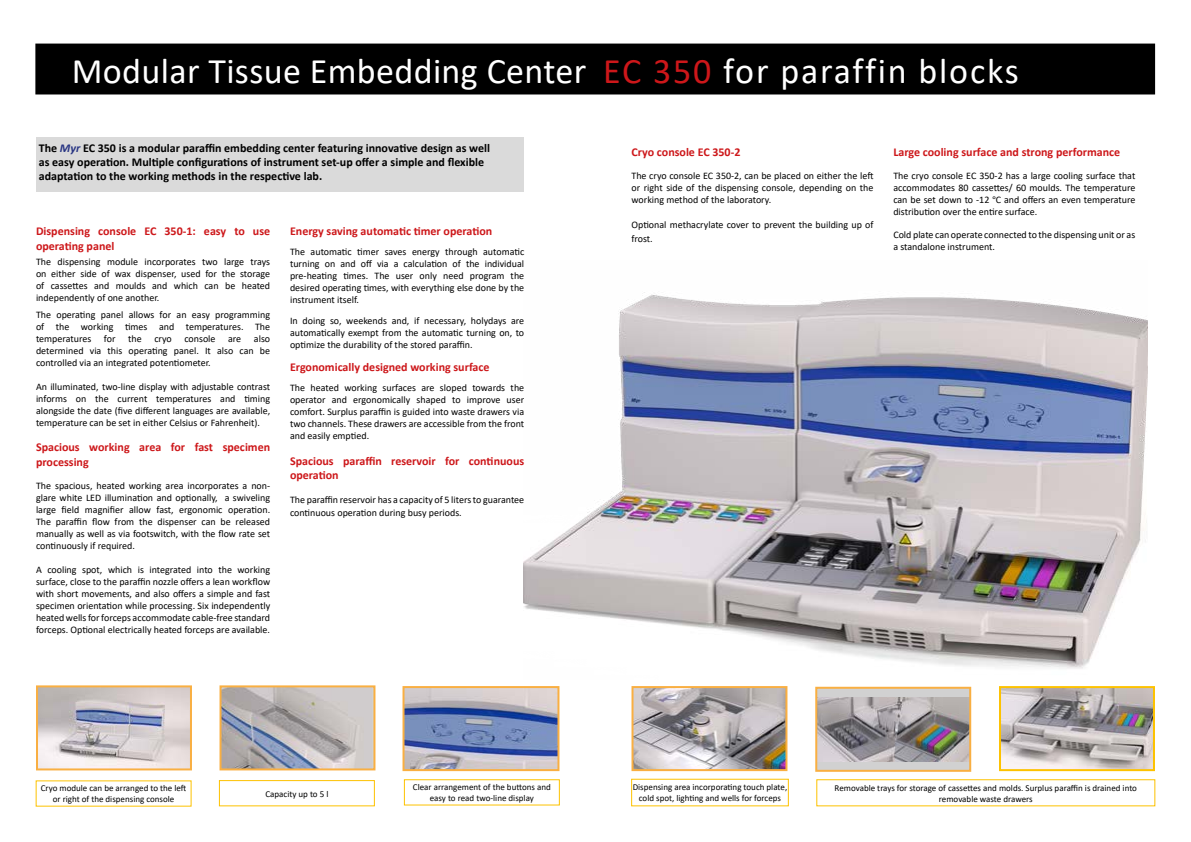
<style>
.page{position:relative;width:1191px;height:842px;background:#fff}
.page>*{position:absolute;margin:0;border:0;box-sizing:border-box;transform-origin:0 0}
.t1{font:36px "Calibri";letter-spacing:.01em;color:#fff}
.t2{font:700 12px/14.4px "Calibri";color:#cd171a}
.t3{font:700 12px/14.4px "Calibri";color:#000}
.t4{font:10px/12px "Calibri";color:#000;text-align:justify}
.t5{font:9px/11px "Calibri";color:#000;text-align:center}
.s1{color:#cd171a}
.s2{font-style:italic;color:#283583}
.s3{font-family:"Minion Pro"}
</style>
<div class="page">
<img style="left:39px;top:688px;width:150px;height:79px">
<div style="left:36px;top:685px;width:156px;height:85px;border:2px solid #f9af42"></div>
<img style="left:222px;top:688px;width:149px;height:79px">
<div style="left:219px;top:685px;width:156px;height:85px;border:2px solid #f9af42"></div>
<img style="left:405px;top:689px;width:151px;height:79px">
<div style="left:402px;top:686px;width:157px;height:85px;border:2px solid #f9af42"></div>
<div style="left:36px;top:137px;width:487px;height:55px;background:#dadada"></div>
<div style="left:219px;top:780px;width:155px;height:26px;border:1px solid #fdc200"></div>
<div style="left:36px;top:44px;width:1118px;height:50px;background:#000"></div>
<img style="left:1002px;top:689px;width:150px;height:79px">
<div style="left:999px;top:686px;width:156px;height:85px;border:2px solid #fdc200"></div>
<img style="left:634px;top:689px;width:150px;height:79px">
<div style="left:631px;top:686px;width:156px;height:85px;border:2px solid #f9af42"></div>
<div style="left:816px;top:688px;width:154px;height:83px;background:#d1d1d1"></div>
<img style="left:818px;top:697px;width:150px;height:64px">
<div style="left:815px;top:687px;width:156px;height:85px;border:2px solid #f9af42"></div>
<img style="left:523px;top:292px;width:624px;height:377px">
<h1 class="t1" style="left:72px;top:46px;width:948px">Modular Tissue Embedding Center <span class="s1">EC 350</span> for paraffin blocks</h1>
<p class="t3" style="left:39px;top:140px;width:453px">The <span class="s2">Myr</span> EC 350 is a modular paraffin embedding center featuring innovative design as well as easy operation. Multiple configurations of instrument set-up offer a simple and flexible adaptation to the working methods in the respective lab.</p>
<p class="t2" style="left:36px;top:223px;width:236px;line-height:15px">Dispensing console EC 350-1: easy to use operating panel</p>
<p class="t4" style="left:36px;top:255px;width:236px">The dispensing module incorporates two large trays on either side of wax dispenser, used for the storage of cassettes and moulds and which can be heated independently of one another.</p>
<p class="t4" style="left:36px;top:309px;width:236px">The operating panel allows for an easy programming of the working times and temperatures. The temperatures</p>
<p class="t4" style="left:104px;top:333px;width:13px">for</p>
<p class="t4" style="left:128px;top:333px;width:15px">the</p>
<p class="t4" style="left:154px;top:333px;width:19px">cryo</p>
<p class="t4" style="left:184px;top:333px;width:33px">console</p>
<p class="t4" style="left:228px;top:333px;width:15px">are</p>
<p class="t4" style="left:36px;top:333px;width:236px;text-indent:218px">also determined via this operating panel. It also can be controlled via an integrated potentiometer.</p>
<p class="t4" style="left:36px;top:380px;width:236px">An illuminated, two-line display with adjustable contrast informs on the current temperatures and timing alongside the date (five different languages are available, temperature can be set in either Celsius or Fahrenheit).</p>
<p class="t2" style="left:36px;top:440px;width:236px">Spacious working area for fast specimen processing</p>
<p class="t4" style="left:36px;top:480px;width:236px">The spacious, heated working area incorporates a non&shy;glare white LED illumination and optionally, a swiveling large field magnifier allow fast, ergonomic operation.<br>The paraffin flow from the dispenser can be released manually as well as via footswitch, with the flow rate set continuously if required.</p>
<p class="t4" style="left:36px;top:563px;width:236px">A cooling spot, which is integrated into the working surface, close to the paraffin nozzle offers a lean workflow with short movements, and also offers a simple and fast specimen orientation while processing. Six independently heated wells for forceps accommodate cable-free standard forceps. Optional electrically heated forceps are available.</p>
<p class="t2" style="left:290px;top:223px;width:204px">Energy saving automatic timer operation</p>
<p class="t4" style="left:290px;top:246px;width:236px">The automatic timer saves energy through automatic turning on and off via a calculation of the individual pre-heating times. The user only need program the desired operating times, with everything else done by the instrument itself.</p>
<p class="t4" style="left:290px;top:314px;width:236px">In doing so, weekends and, if necessary, holydays are automatically exempt from the automatic turning on, to optimize the durability of the stored paraffin.</p>
<p class="t2" style="left:290px;top:359px;width:201px">Ergonomically designed working surface</p>
<p class="t4" style="left:290px;top:382px;width:236px">The heated working surfaces are sloped towards the operator and ergonomically shaped to improve user comfort. Surplus paraffin is guided into waste drawers via two channels. These drawers are accessible from the front and easily emptied.</p>
<p class="t2" style="left:290px;top:454px;width:236px">Spacious paraffin reservoir for continuous operation</p>
<p class="t4" style="left:290px;top:493px;width:236px;line-height:13.2px">The paraffin reservoir has a capacity of 5 liters to guarantee continuous operation during busy periods.</p>
<p class="t5" style="left:41px;top:783px;width:147px">Cryo module can be arranged to the left or right of the dispensing console</p>
<p class="t5" style="left:265px;top:788px;width:64px">Capacity up to 5 l</p>
<p class="t5" style="left:413px;top:781px;width:139px">Clear arrangement of the buttons and easy to read two-line display</p>
<p class="t2" style="left:631px;top:144px;width:110px">Cryo console EC 350-2</p>
<p class="t4" style="left:631px;top:170px;width:243px">The cryo console EC 350-2, can be placed on either the left or right side of the dispensing console, depending on the working method of the laboratory.</p>
<p class="t4" style="left:631px;top:218px;width:243px;line-height:14px">Optional methacrylate cover to prevent the building up of frost.</p>
<p class="t2" style="left:893px;top:144px;width:228px">Large cooling surface and strong performance</p>
<p class="t4" style="left:893px;top:170px;width:243px">The cryo console EC 350-2 has a large cooling surface that accommodates 80 cassettes/ 60 moulds. The temperature can be set down to -12 <span class="s3">°</span>C and offers an even temperature distribution over the entire surface.</p>
<p class="t4" style="left:893px;top:229px;width:243px">Cold plate can operate connected to the dispensing unit or as a standalone instrument.</p>
<p class="t5" style="left:632px;top:782px;width:156px">Dispensing area incorporating touch plate, cold spot, lighting and wells for forceps</p>
<p class="t5" style="left:834px;top:782px;width:304px">Removable trays for storage of cassettes and molds. Surplus paraffin is drained into removable waste drawers</p>
</div>
